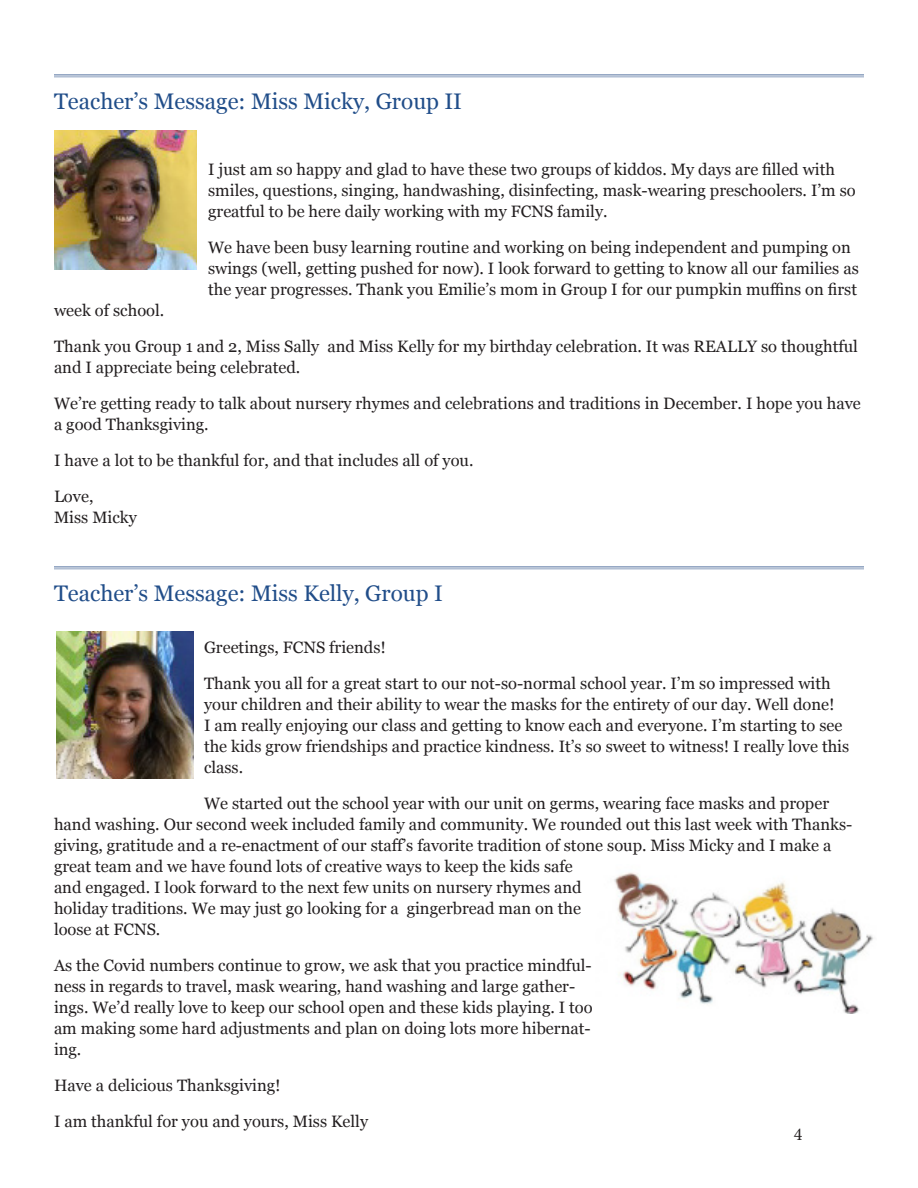
<style>
.page{position:relative;width:918px;height:1188px;background:#fff}
.page>*{position:absolute;margin:0;border:0;box-sizing:border-box;transform-origin:0 0}
.Articles_title{font:22.5px "Georgia";color:#204d89}
.t1{font:18px "Minion Pro";color:#231f20}
.articles-subtitle{font:16.5px/21px "Georgia";color:#231f20}
</style>
<div class="page">
<hr style="left:54px;top:74px;width:810px;height:2px;background:#8ca0be">
<hr style="left:54px;top:77px;width:810px;height:1px;background:#8ca0be">
<hr style="left:54px;top:566px;width:810px;height:2px;background:#8ca0be">
<hr style="left:54px;top:569px;width:810px;height:1px;background:#8ca0be">
<img style="left:614px;top:872px;width:260px;height:142px">
<img style="left:54px;top:131px;width:142px;height:139px">
<img style="left:57px;top:632px;width:137px;height:146px">
<p class="Articles_title" style="left:54px;top:84px;width:410px">Teacher’s Message: Miss Micky, Group II</p>
<p class="articles-subtitle" style="left:208px;top:158px;width:649px">I just am so happy and glad to have these two groups of kiddos. My days are filled with smiles, questions, singing, handwashing, disinfecting, mask-wearing preschoolers. I’m so greatful to be here daily working with my FCNS family.</p>
<p class="articles-subtitle" style="left:208px;top:236px;width:652px">We have been busy learning routine and working on being independent and pumping on swings (well, getting pushed for now). I look forward to getting to know all our families as the year progresses. Thank you Emilie’s mom in Group I for our pumpkin muffins on first</p>
<p class="articles-subtitle" style="left:54px;top:299px;width:112px">week of school.</p>
<p class="articles-subtitle" style="left:54px;top:335px;width:806px">Thank you Group 1 and 2, Miss Sally and Miss Kelly for my birthday celebration. It was REALLY so thoughtful and I appreciate being celebrated.</p>
<p class="articles-subtitle" style="left:54px;top:392px;width:808px">We’re getting ready to talk about nursery rhymes and celebrations and traditions in December. I hope you have a good Thanksgiving.</p>
<p class="articles-subtitle" style="left:54px;top:449px;width:421px">I have a lot to be thankful for, and that includes all of you.</p>
<p class="articles-subtitle" style="left:54px;top:485px;width:84px">Love,<br>Miss Micky</p>
<p class="Articles_title" style="left:54px;top:576px;width:390px">Teacher’s Message: Miss Kelly, Group I</p>
<p class="articles-subtitle" style="left:204px;top:636px;width:184px">Greetings, FCNS friends!</p>
<p class="articles-subtitle" style="left:204px;top:672px;width:647px">Thank you all for a great start to our not-so-normal school year. I’m so impressed with your children and their ability to wear the masks for the entirety of our day. Well done!<br>I am really enjoying our class and getting to know each and everyone. I’m starting to see the kids grow friendships and practice kindness. It’s so sweet to witness! I really love this class.</p>
<p class="articles-subtitle" style="left:54px;top:792px;width:800px;text-indent:150px">We started out the school year with our unit on germs, wearing face masks and proper hand washing. Our second week included family and community. We rounded out this last week with Thanks&shy;giving, gratitude and a re-enactment of our staff’s favorite tradition of stone soup. Miss Micky and I make a great team and we have found lots of creative ways to keep the kids safe<br>and engaged. I look forward to the next few units on nursery rhymes and<br>holiday traditions. We may just go looking for a gingerbread man on the<br>loose at FCNS.</p>
<p class="articles-subtitle" style="left:54px;top:954px;width:540px">As the Covid numbers continue to grow, we ask that you practice mindful&shy;ness in regards to travel, mask wearing, hand washing and large gather&shy;ings. We’d really love to keep our school open and these kids playing. I too am making some hard adjustments and plan on doing lots more hibernat&shy;ing.</p>
<p class="articles-subtitle" style="left:54px;top:1074px;width:228px">Have a delicious Thanksgiving!</p>
<p class="articles-subtitle" style="left:54px;top:1110px;width:316px">I am thankful for you and yours, Miss Kelly</p>
<p class="t1" style="left:794px;top:1122px;width:10px">4</p>
</div>
